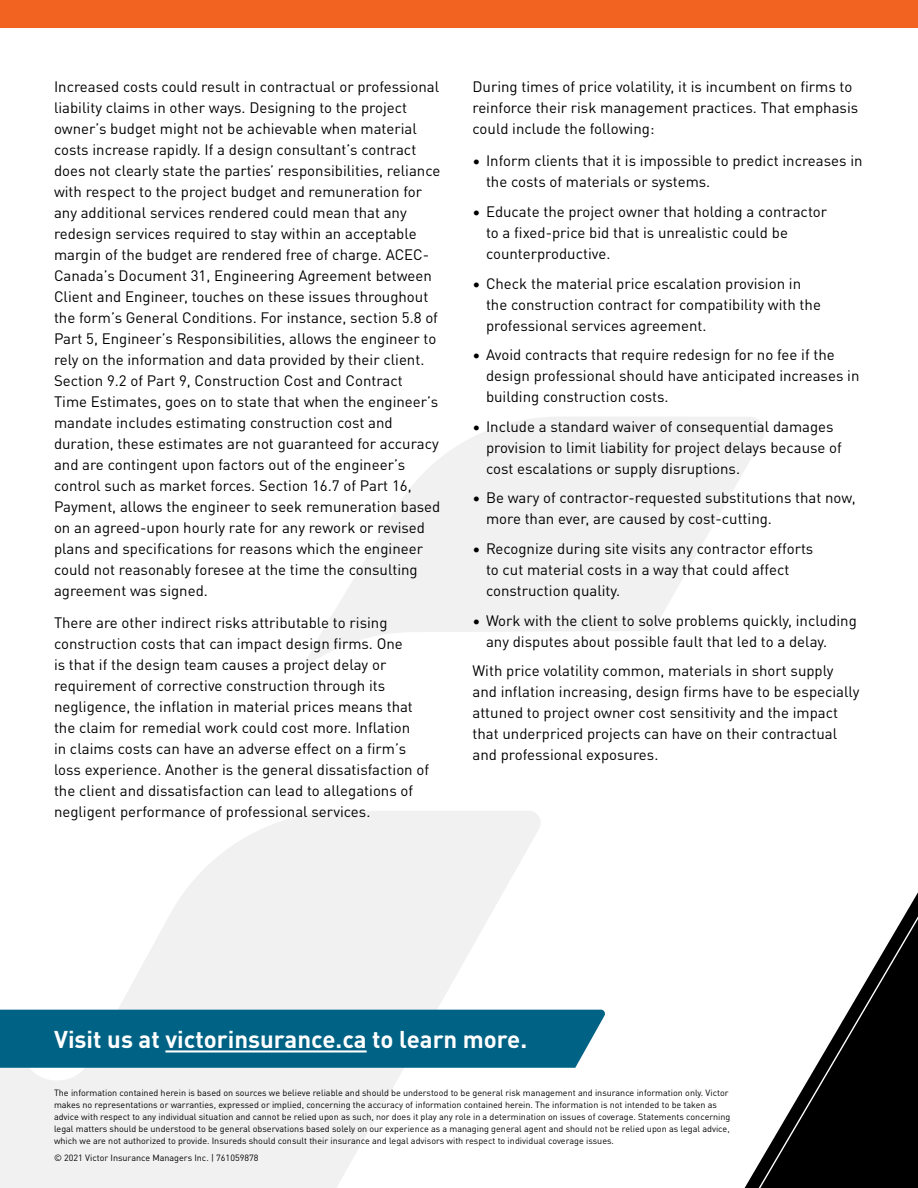
<style>
.page{position:relative;width:918px;height:1188px;background:#fff}
.page>*{position:absolute;margin:0;border:0;box-sizing:border-box;transform-origin:0 0}
.CTA_Text_16_18{font:700 24px "DINOT";color:#fff}
.Body_Text_10_14{font:15px/21px "DINOT";color:#000}
.Disclaimer_Text_6_8{font:9px/12px "DINOT";color:#000}
</style>
<div class="page">
<svg style="left:0;top:811px;width:544px;height:377px;fill:#f1f1f2"></svg>
<svg style="left:302px;top:417px;width:462px;height:252px;fill:#f1f1f2"></svg>
<div style="left:0;top:0;width:918px;height:28px;background:#f26322"></div>
<svg style="left:750px;top:892px;width:168px;height:296px"></svg>
<div style="left:0;top:1010px;width:605px;height:58px;background:#006385"></div>
<hr style="left:165px;top:1050px;width:202px;height:3px;background:#fff">
<p class="Body_Text_10_14" style="left:54px;top:75px;width:388px">Increased costs could result in contractual or professional liability claims in other ways. Designing to the project owner’s budget might not be achievable when material costs increase rapidly. If a design consultant’s contract does not clearly state the parties’ responsibilities, reliance with respect to the project budget and remuneration for any additional services rendered could mean that any redesign services required to stay within an acceptable margin of the budget are rendered free of charge. ACEC-Canada’s Document 31, Engineering Agreement between Client and Engineer, touches on these issues throughout the form’s General Conditions. For instance, section 5.8 of Part 5, Engineer’s Responsibilities, allows the engineer to rely on the information and data provided by their client.<br>Section 9.2 of Part 9, Construction Cost and Contract<br>Time Estimates, goes on to state that when the engineer’s mandate includes estimating construction cost and duration, these estimates are not guaranteed for accuracy and are contingent upon factors out of the engineer’s control such as market forces. Section 16.7 of Part 16, Payment, allows the engineer to seek remuneration based on an agreed-upon hourly rate for any rework or revised plans and specifications for reasons which the engineer could not reasonably foresee at the time the consulting agreement was signed.</p>
<p class="Body_Text_10_14" style="left:54px;top:611px;width:377px">There are other indirect risks attributable to rising construction costs that can impact design firms. One<br>is that if the design team causes a project delay or requirement of corrective construction through its negligence, the inflation in material prices means that the claim for remedial work could cost more. Inflation<br>in claims costs can have an adverse effect on a firm’s loss experience. Another is the general dissatisfaction of the client and dissatisfaction can lead to allegations of negligent performance of professional services.</p>
<p class="Body_Text_10_14" style="left:472px;top:75px;width:387px">During times of price volatility, it is incumbent on firms to reinforce their risk management practices. That emphasis could include the following:</p>
<p class="Body_Text_10_14" style="left:486px;top:149px;width:378px;text-indent:-14px">• Inform clients that it is impossible to predict increases in the costs of materials or systems.</p>
<p class="Body_Text_10_14" style="left:486px;top:200px;width:343px;text-indent:-14px">• Educate the project owner that holding a contractor to a fixed-price bid that is unrealistic could be counterproductive.</p>
<p class="Body_Text_10_14" style="left:486px;top:271px;width:336px;text-indent:-14px">• Check the material price escalation provision in the construction contract for compatibility with the professional services agreement.</p>
<p class="Body_Text_10_14" style="left:486px;top:343px;width:375px;text-indent:-14px">• Avoid contracts that require redesign for no fee if the design professional should have anticipated increases in building construction costs.</p>
<p class="Body_Text_10_14" style="left:486px;top:415px;width:357px;text-indent:-14px">• Include a standard waiver of consequential damages provision to limit liability for project delays because of cost escalations or supply disruptions.</p>
<p class="Body_Text_10_14" style="left:486px;top:486px;width:371px;text-indent:-14px">• Be wary of contractor-requested substitutions that now, more than ever, are caused by cost-cutting.</p>
<p class="Body_Text_10_14" style="left:486px;top:537px;width:329px;text-indent:-14px">• Recognize during site visits any contractor efforts to cut material costs in a way that could affect construction quality.</p>
<p class="Body_Text_10_14" style="left:486px;top:609px;width:372px;text-indent:-14px">• Work with the client to solve problems quickly, including any disputes about possible fault that led to a delay.</p>
<p class="Body_Text_10_14" style="left:472px;top:659px;width:388px">With price volatility common, materials in short supply and inflation increasing, design firms have to be especially attuned to project owner cost sensitivity and the impact that underpriced projects can have on their contractual and professional exposures.</p>
<p class="CTA_Text_16_18" style="left:54px;top:1021px;width:475px">Visit us at victorinsurance.ca to learn more.</p>
<p class="Disclaimer_Text_6_8" style="left:54px;top:1086px;width:678px">The information contained herein is based on sources we believe reliable and should be understood to be general risk management and insurance information only. Victor makes no representations or warranties, expressed or implied, concerning the accuracy of information contained herein. The information is not intended to be taken as advice with respect to any individual situation and cannot be relied upon as such, nor does it play any role in a determination on issues of coverage. Statements concerning legal matters should be understood to be general observations based solely on our experience as a managing general agent and should not be relied upon as legal advice, which we are not authorized to provide. Insureds should consult their insurance and legal advisors with respect to individual coverage issues.</p>
<p class="Disclaimer_Text_6_8" style="left:54px;top:1151px;width:206px">© 2021 Victor Insurance Managers Inc. | 761059878</p>
</div>
